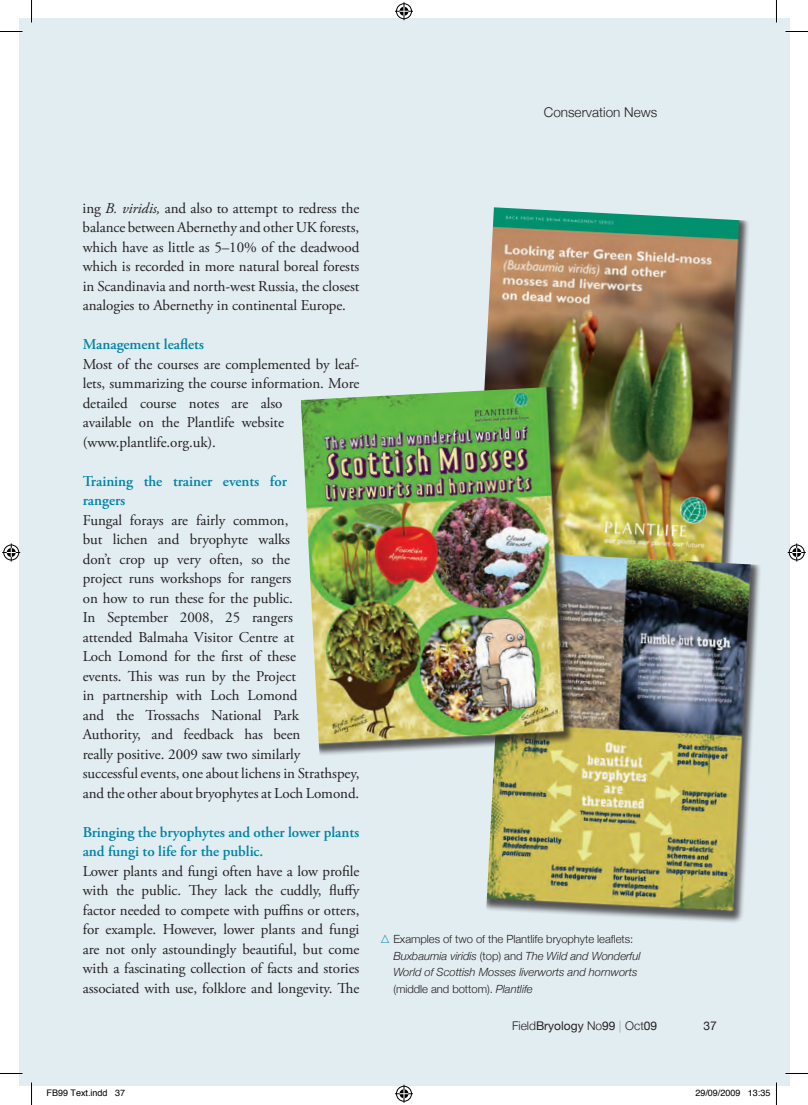
<style>
.page{position:relative;width:808px;height:1105px;background:#fff}
.page>*{position:absolute;margin:0;border:0;box-sizing:border-box;transform-origin:0 0}
.t1{font:15px/19.5px "Adobe Garamond Pro";letter-spacing:-.005em;color:#231f20;text-align:justify}
.t2{font:600 15px/19.5px "Adobe Garamond Pro";letter-spacing:-.005em;color:#0084a6}
.t3{font:300 13.5px "Helvetica Neue";color:#231f20}
.t4{font:12px "Helvetica Neue";color:#231f20}
.t5{font:italic 300 11.25px/16.5px "Helvetica Neue";letter-spacing:-.005em;color:#231f20}
.t6{font:9px "Helvetica";color:#000}
.s1{font-style:italic}
.s2{font-family:"Mathematical Pi Six";font-weight:400;font-style:normal;color:#0084a6}
.s3{font-style:normal}
.s4{font-weight:300}
.s5{font-weight:200}
</style>
<div class="page">
<div style="left:19px;top:19px;width:769px;height:1067px;background:#e2edf2"></div>
<img style="left:484px;top:207px;width:265px;height:344px">
<img style="left:486px;top:551px;width:274px;height:371px">
<img style="left:301px;top:386px;width:294px;height:371px">
<hr style="left:0;top:1072px;width:22px;height:2px;background:#fff">
<hr style="left:785px;top:1072px;width:22px;height:2px;background:#fff">
<hr style="left:775px;top:0;width:2px;height:22px;background:#fff">
<hr style="left:775px;top:1082px;width:2px;height:23px;background:#fff">
<svg style="left:0;top:31px;width:22px;height:1px"></svg>
<svg style="left:785px;top:31px;width:22px;height:1px"></svg>
<svg style="left:0;top:1073px;width:22px;height:1px"></svg>
<svg style="left:785px;top:1073px;width:22px;height:1px"></svg>
<svg style="left:31px;top:0;width:1px;height:22px"></svg>
<svg style="left:31px;top:1082px;width:1px;height:23px"></svg>
<svg style="left:395px;top:2px;width:18px;height:18px"></svg>
<svg style="left:395px;top:1084px;width:18px;height:18px"></svg>
<svg style="left:2px;top:543px;width:18px;height:18px"></svg>
<svg style="left:787px;top:543px;width:18px;height:18px"></svg>
<p class="t3" style="left:543px;top:103px;width:115px">Conservation News</p>
<p class="t1" style="left:83px;top:198px;width:278px">ing <span class="s1">B. viridis,</span> and also to attempt to redress the balance between Abernethy and other UK forests, which have as little as 5–10% of the deadwood which is recorded in more natural boreal forests in Scandinavia and north-west Russia, the closest analogies to Abernethy in continental Europe.</p>
<p class="t2" style="left:83px;top:335px;width:123px">Management leaflets</p>
<p class="t1" style="left:83px;top:354px;width:278px;text-align:left">Most of the courses are complemented by leaf&shy;lets, summarizing the course information. More detailed course notes are also<br>available on the Plantlife website (www.plantlife.org.uk).</p>
<p class="t2" style="left:83px;top:471px;width:205px">Training the trainer events for rangers</p>
<p class="t1" style="left:83px;top:510px;width:278px;text-align:left">Fungal forays are fairly common,<br>but lichen and bryophyte walks<br>don’t crop up very often, so the<br>project runs workshops for rangers<br>on how to run these for the public.<br>In September 2008, 25 rangers<br>attended Balmaha Visitor Centre at<br>Loch Lomond for the first of these<br>events. This was run by the Project<br>in partnership with Loch Lomond<br>and the Trossachs National Park Authority, and feedback has been<br>really positive. 2009 saw two similarly successful events, one about lichens in Strathspey, and the other about bryophytes at Loch Lomond.</p>
<p class="t2" style="left:83px;top:822px;width:278px">Bringing the bryophytes and other lower plants and fungi to life for the public.</p>
<p class="t1" style="left:83px;top:861px;width:278px">Lower plants and fungi often have a low profile with the public. They lack the cuddly, fluffy factor needed to compete with puffins or otters, for example. However, lower plants and fungi are not only astoundingly beautiful, but come with a fascinating collection of facts and stories associated with use, folklore and longevity. The</p>
<p class="t5" style="left:393px;top:931px;width:248px;text-indent:-13px"><span class="s2">n</span> <span class="s3">Examples of two of the Plantlife bryophyte leaflets:<br></span>Buxbaumia viridis <span class="s3">(top) and</span> The Wild and Wonderful World of Scottish Mosses liverworts and hornworts <span class="s3">(middle and bottom).</span> Plantlife</p>
<p class="t4" style="left:511px;top:1018px;width:147px"><span class="s4">Field</span>Bryology <span class="s4">No</span>99 <span class="s5">|</span> <span class="s4">Oct</span>09</p>
<p class="t4" style="left:703px;top:1018px;width:15px">37</p>
<p class="t6" style="left:46px;top:1086px;width:80px">FB99 Text.indd 37</p>
<p class="t6" style="left:695px;top:1086px;width:77px">29/09/2009 13:35</p>
</div>
